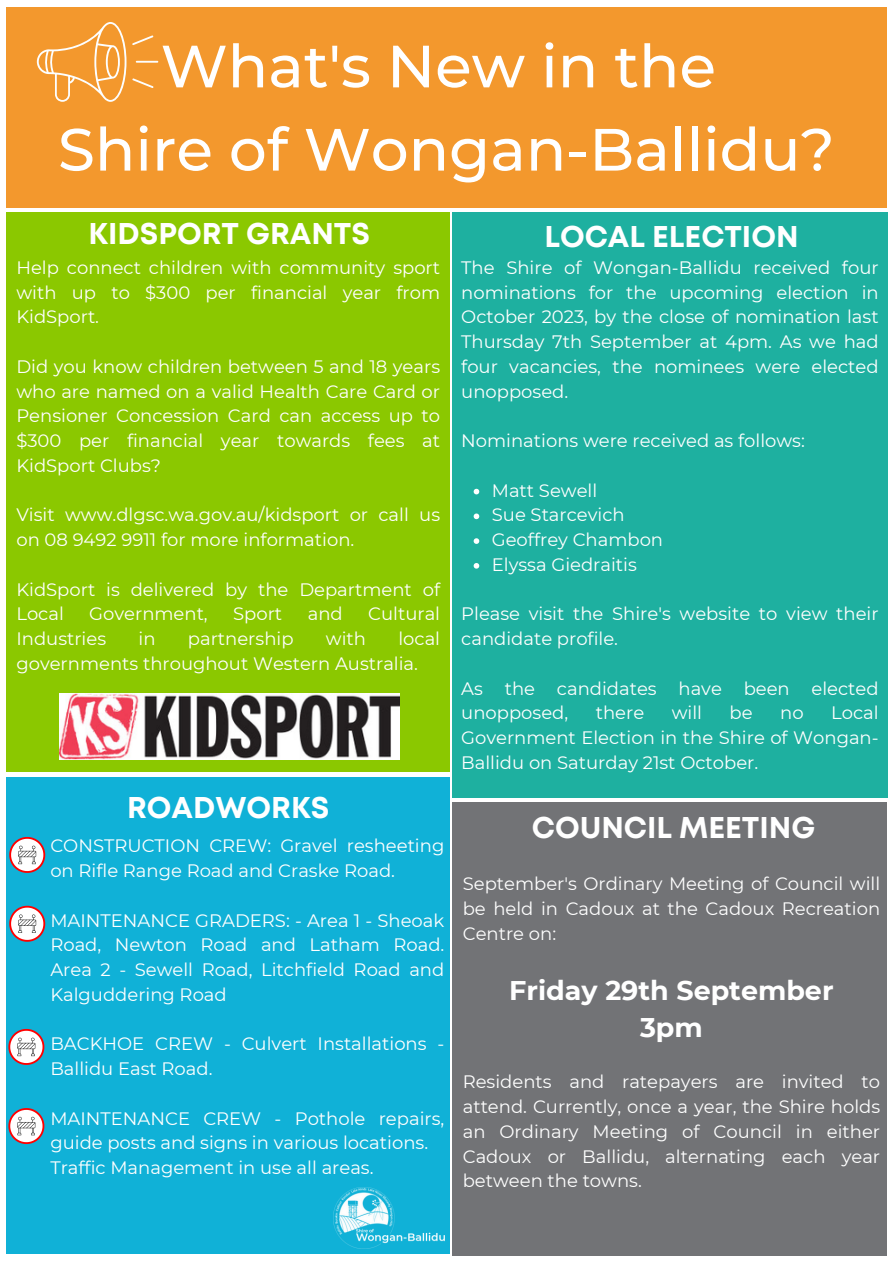
<style>
.page{position:relative;width:893px;height:1264px;background:#fff}
.page>*{position:absolute;margin:0;border:0;box-sizing:border-box;transform-origin:0 0}
.t1{font:500 59.55px "Montserrat";color:#fff}
.t2{font:700 30px "Mont";color:#fff}
.t3{font:700 27px "Montserrat";color:#fff}
.t4{font:18px/24.8px "Montserrat";color:#fff}
</style>
<div class="page">
<div style="left:7px;top:777px;width:442px;height:477px;background:#10b1d7"></div>
<div style="left:452px;top:802px;width:435px;height:453px;background:#727376"></div>
<div style="left:7px;top:7px;width:879px;height:201px;background:#f3982d"></div>
<svg style="left:37px;top:22px;width:89px;height:80px"></svg>
<hr style="left:136px;top:61px;width:22px;height:2px;background:#fdfefe">
<svg style="left:132px;top:35px;width:21px;height:10px"></svg>
<svg style="left:132px;top:78px;width:21px;height:10px"></svg>
<svg style="left:9px;top:837px;width:36px;height:35px"></svg>
<svg style="left:9px;top:905px;width:36px;height:36px"></svg>
<svg style="left:8px;top:1028px;width:36px;height:36px"></svg>
<div style="left:452px;top:212px;width:435px;height:586px;background:#1eb0a0"></div>
<img style="left:334px;top:1187px;width:110px;height:61px">
<div style="left:7px;top:212px;width:442px;height:559px;background:#8bc800"></div>
<svg style="left:8px;top:1108px;width:36px;height:35px"></svg>
<img style="left:60px;top:693px;width:339px;height:66px">
<svg style="left:473px;top:489px;width:6px;height:5px"></svg>
<svg style="left:473px;top:513px;width:6px;height:6px"></svg>
<svg style="left:473px;top:538px;width:6px;height:6px"></svg>
<svg style="left:473px;top:563px;width:6px;height:5px"></svg>
<p class="t1" style="left:161px;top:30px;width:557px">What's New in the</p>
<p class="t1" style="left:58px;top:113px;width:778px">Shire of Wongan-Ballidu?</p>
<p class="t2" style="left:89px;top:222px;width:283px">KIDSPORT GRANTS</p>
<p class="t4" style="left:16px;top:255px;width:425px;text-align:justify">Help connect children with community sport with up to $300 per financial year from KidSport.</p>
<p class="t4" style="left:16px;top:354px;width:425px;text-align:justify">Did you know children between 5 and 18 years who are named on a valid Health Care Card or Pensioner Concession Card can access up to $300 per financial year towards fees at KidSport Clubs?</p>
<p class="t4" style="left:16px;top:502px;width:425px">Visit www.dlgsc.wa.gov.au/kidsport or call us on 08 9492 9911 for more information.</p>
<p class="t4" style="left:16px;top:577px;width:425px">KidSport is delivered by the Department of<br>Local</p>
<p class="t4" style="left:89px;top:601px;width:120px">Government,</p>
<p class="t4" style="left:233px;top:601px;width:51px">Sport</p>
<p class="t4" style="left:308px;top:601px;width:36px">and</p>
<p class="t4" style="left:368px;top:601px;width:73px">Cultural</p>
<p class="t4" style="left:16px;top:626px;width:91px">Industries</p>
<p class="t4" style="left:138px;top:626px;width:19px">in</p>
<p class="t4" style="left:188px;top:626px;width:107px">partnership</p>
<p class="t4" style="left:326px;top:626px;width:42px">with</p>
<p class="t4" style="left:16px;top:626px;width:425px;text-indent:382px">local governments throughout Western Australia.</p>
<p class="t2" style="left:127px;top:796px;width:204px">ROADWORKS</p>
<p class="t4" style="left:50px;top:833px;width:395px">CONSTRUCTION CREW: Gravel resheeting on Rifle Range Road and Craske Road.</p>
<p class="t4" style="left:50px;top:907px;width:395px;text-align:justify">MAINTENANCE GRADERS: - Area 1 - Sheoak Road, Newton Road and Latham Road.<br>Area 2 - Sewell Road, Litchfield Road and Kalguddering Road</p>
<p class="t4" style="left:50px;top:1031px;width:395px">BACKHOE CREW - Culvert Installations -<br>Ballidu East Road.</p>
<p class="t4" style="left:50px;top:1105px;width:395px">MAINTENANCE CREW - Pothole repairs, guide posts and signs in various locations.</p>
<p class="t4" style="left:50px;top:1155px;width:325px">Traffic Management in use all areas.</p>
<p class="t2" style="left:544px;top:225px;width:255px">LOCAL ELECTION</p>
<p class="t4" style="left:461px;top:255px;width:419px;text-align:justify">The Shire of Wongan-Ballidu received four nominations for the upcoming election in October 2023, by the close of nomination last Thursday 7th September at 4pm. As we had four vacancies, the nominees were elected unopposed.</p>
<p class="t4" style="left:461px;top:428px;width:345px">Nominations were received as follows:</p>
<p class="t4" style="left:492px;top:478px;width:107px">Matt Sewell</p>
<p class="t4" style="left:492px;top:502px;width:134px">Sue Starcevich</p>
<p class="t4" style="left:492px;top:527px;width:173px">Geoffrey Chambon</p>
<p class="t4" style="left:492px;top:552px;width:146px">Elyssa Giedraitis</p>
<p class="t4" style="left:461px;top:601px;width:419px">Please visit the Shire's website to view their candidate profile.</p>
<p class="t4" style="left:461px;top:675px;width:419px">As the candidates have been elected unopposed,</p>
<p class="t4" style="left:461px;top:700px;width:419px;text-align:justify;text-indent:370px">Local Government Election in the Shire of Wongan-Ballidu on Saturday 21st October.</p>
<p class="t4" style="left:595px;top:700px;width:50px">there</p>
<p class="t4" style="left:671px;top:700px;width:32px">will</p>
<p class="t4" style="left:729px;top:700px;width:25px">be</p>
<p class="t4" style="left:780px;top:700px;width:25px">no</p>
<p class="t2" style="left:532px;top:816px;width:285px">COUNCIL MEETING</p>
<p class="t4" style="left:462px;top:871px;width:419px;text-align:justify">September's Ordinary Meeting of Council will be held in Cadoux at the Cadoux Recreation Centre on:</p>
<p class="t3" style="left:509px;top:973px;width:326px">Friday 29th September</p>
<p class="t3" style="left:640px;top:1010px;width:64px">3pm</p>
<p class="t4" style="left:462px;top:1069px;width:419px;text-align:justify">Residents and ratepayers are invited to attend. Currently, once a year, the Shire holds an Ordinary Meeting of Council in either Cadoux or Ballidu, alternating each year between the towns.</p>
</div>
